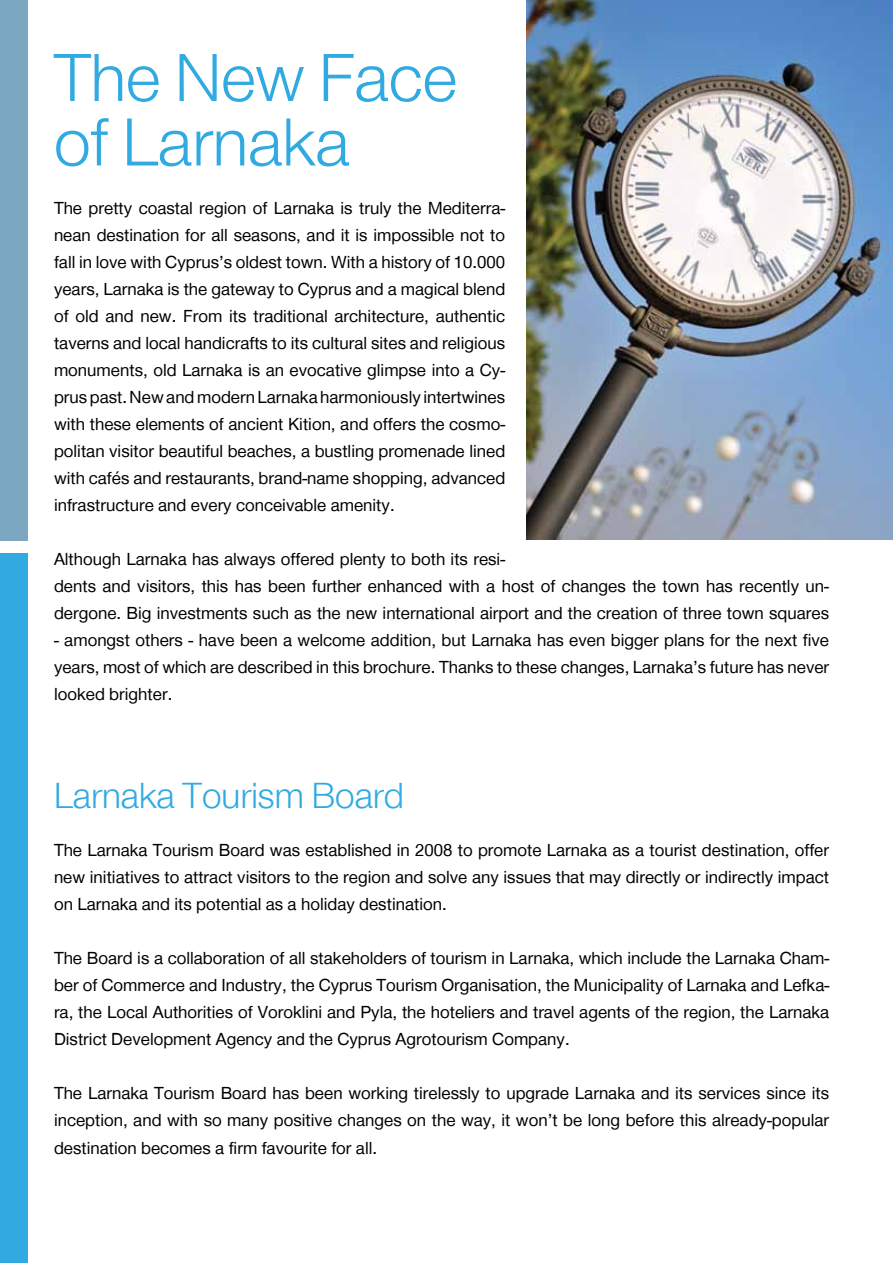
<style>
.page{position:relative;width:893px;height:1263px;background:#fff}
.page>*{position:absolute;margin:0;border:0;box-sizing:border-box;transform-origin:0 0}
.t1{font:300 70.5px/64.5px "CF Helvetica";color:#30aae1}
.t2{font:300 37.5px "CF Helvetica";color:#30aae1}
.t3{font:18px/27px "CF Helvetica";color:#000;text-align:justify}
</style>
<div class="page">
<div style="left:0;top:0;width:27px;height:540px;background:#7ba7c2"></div>
<div style="left:0;top:554px;width:27px;height:709px;background:#30aae1"></div>
<img style="left:526px;top:0;width:367px;height:540px">
<h1 class="t1" style="left:54px;top:45px;width:404px">The New Face of Larnaka</h1>
<p class="t3" style="left:54px;top:195px;width:453px">The pretty coastal region of Larnaka is truly the Mediterra&shy;nean destination for all seasons, and it is impossible not to fall in love with Cyprus’s oldest town. With a history of 10.000 years, Larnaka is the gateway to Cyprus and a magical blend of old and new. From its traditional architecture, authentic taverns and local handicrafts to its cultural sites and religious monuments, old Larnaka is an evocative glimpse into a Cy&shy;prus past. New and modern Larnaka harmoniously intertwines with these elements of ancient Kition, and offers the cosmo&shy;politan visitor beautiful beaches, a bustling promenade lined with cafés and restaurants, brand-name shopping, advanced infrastructure and every conceivable amenity.</p>
<p class="t3" style="left:54px;top:546px;width:777px;text-align:left">Although Larnaka has always offered plenty to both its resi-<br>dents and visitors, this has been further enhanced with a host of changes the town has recently un&shy;dergone. Big investments such as the new international airport and the creation of three town squares</p>
<p class="t3" style="left:54px;top:627px;width:777px">- amongst others - have been a welcome addition, but Larnaka has even bigger plans for the next five years, most of which are described in this brochure. Thanks to these changes, Larnaka’s future has never looked brighter.</p>
<h2 class="t2" style="left:54px;top:775px;width:352px">Larnaka Tourism Board</h2>
<p class="t3" style="left:54px;top:837px;width:777px">The Larnaka Tourism Board was established in 2008 to promote Larnaka as a tourist destination, offer new initiatives to attract visitors to the region and solve any issues that may directly or indirectly impact on Larnaka and its potential as a holiday destination.</p>
<p class="t3" style="left:54px;top:945px;width:777px">The Board is a collaboration of all stakeholders of tourism in Larnaka, which include the Larnaka Cham&shy;ber of Commerce and Industry, the Cyprus Tourism Organisation, the Municipality of Larnaka and Lefka&shy;ra, the Local Authorities of Voroklini and Pyla, the hoteliers and travel agents of the region, the Larnaka District Development Agency and the Cyprus Agrotourism Company.</p>
<p class="t3" style="left:54px;top:1080px;width:777px">The Larnaka Tourism Board has been working tirelessly to upgrade Larnaka and its services since its inception, and with so many positive changes on the way, it won’t be long before this already-popular destination becomes a firm favourite for all.</p>
</div>
